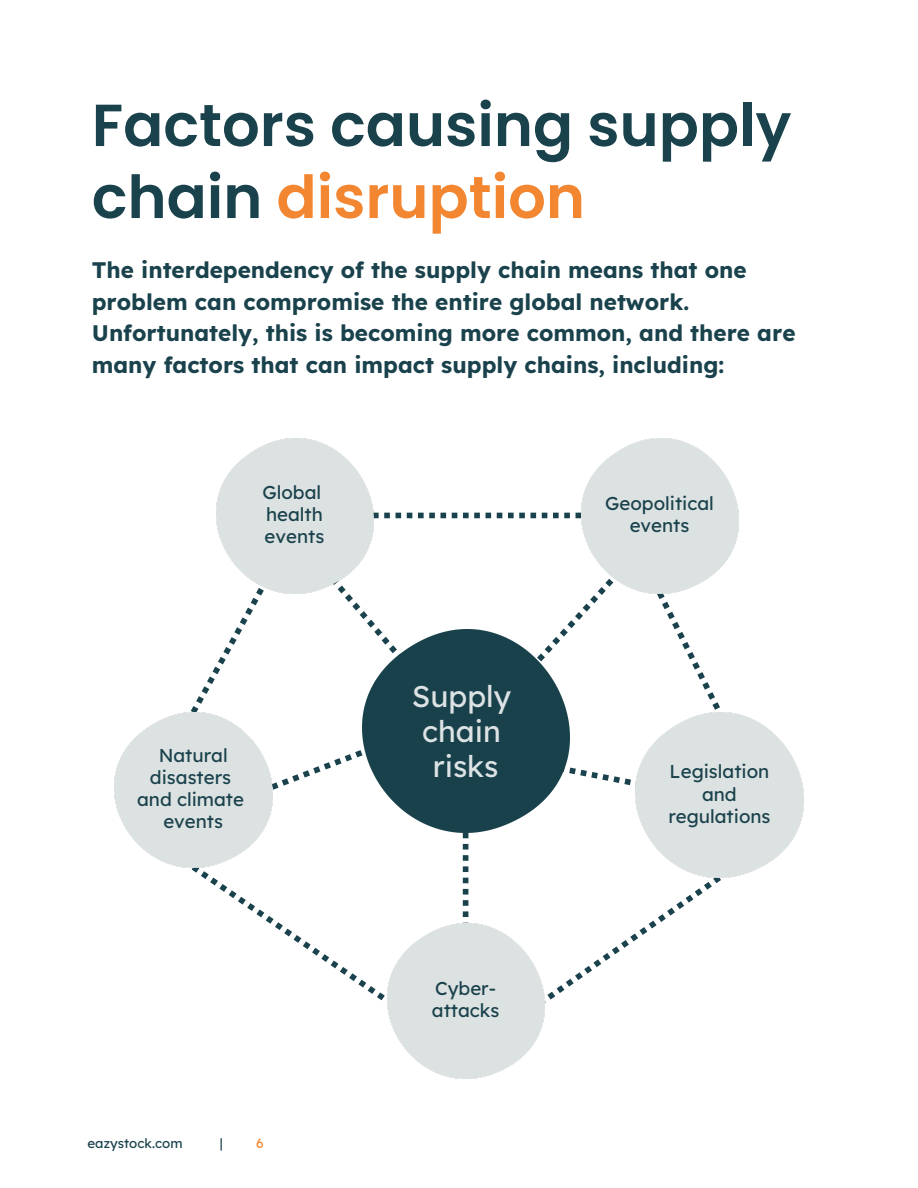
<style>
.page{position:relative;width:918px;height:1188px;background:#fff}
.page>*{position:absolute;margin:0;border:0;box-sizing:border-box;transform-origin:0 0}
.t1{font:600 59.25px/72px "Poppins";color:#1a424c}
.t2{font:29.85px/35.4px "Lexend";color:#dde3e4;text-align:center}
.t3{font:700 22.5px/31.5px "Lexend";color:#1a424c}
.t4{font:18.6px/22px "Lexend";color:#1a424c;text-align:center}
.t5{font:13.2px "Lexend";color:#1a424c}
.t6{font:13.2px "Lexend";color:#f38630}
.s1{color:#f38630}
</style>
<div class="page">
<svg style="left:272px;top:750px;width:90px;height:44px"></svg>
<svg style="left:463px;top:833px;width:5px;height:90px"></svg>
<svg style="left:191px;top:593px;width:72px;height:119px"></svg>
<svg style="left:374px;top:513px;width:207px;height:5px"></svg>
<svg style="left:657px;top:593px;width:63px;height:117px"></svg>
<svg style="left:545px;top:878px;width:176px;height:125px"></svg>
<svg style="left:192px;top:868px;width:193px;height:132px"></svg>
<svg style="left:569px;top:767px;width:67px;height:25px"></svg>
<img style="left:636px;top:712px;width:167px;height:166px">
<svg style="left:341px;top:593px;width:39px;height:36px"></svg>
<svg style="left:563px;top:593px;width:41px;height:36px"></svg>
<img style="left:362px;top:629px;width:207px;height:203px">
<img style="left:115px;top:712px;width:157px;height:156px">
<img style="left:581px;top:438px;width:158px;height:155px">
<img style="left:387px;top:923px;width:158px;height:156px">
<img style="left:216px;top:438px;width:158px;height:155px">
<p class="t1" style="left:92px;top:89px;width:701px">Factors causing supply chain <span class="s1">disruption</span></p>
<h1 class="t3" style="left:92px;top:254px;width:705px">The interdependency of the supply chain means that one problem can compromise the entire global network.<br>Unfortunately, this is becoming more common, and there are many factors that can impact supply chains, including:</h1>
<p class="t4" style="left:263px;top:481px;width:63px;text-align:left">Global health events</p>
<h2 class="t4" style="left:137px;top:744px;width:108px">Natural disasters and climate</h2>
<p class="t4" style="left:163px;top:810px;width:61px">events</p>
<h4 class="t5" style="left:88px;top:1134px;width:97px">eazystock.com</h4>
<h4 class="t5" style="left:220px;top:1134px;width:5px">|</h4>
<h4 class="t6" style="left:256px;top:1134px;width:9px">6</h4>
<h4 class="t2" style="left:412px;top:678px;width:101px">Supply chain risks</h4>
<p class="t4" style="left:432px;top:977px;width:69px;text-align:left">Cyber&shy;attacks</p>
<p class="t4" style="left:605px;top:492px;width:110px">Geopolitical events</p>
<p class="t4" style="left:668px;top:760px;width:104px">Legislation and regulations</p>
</div>
